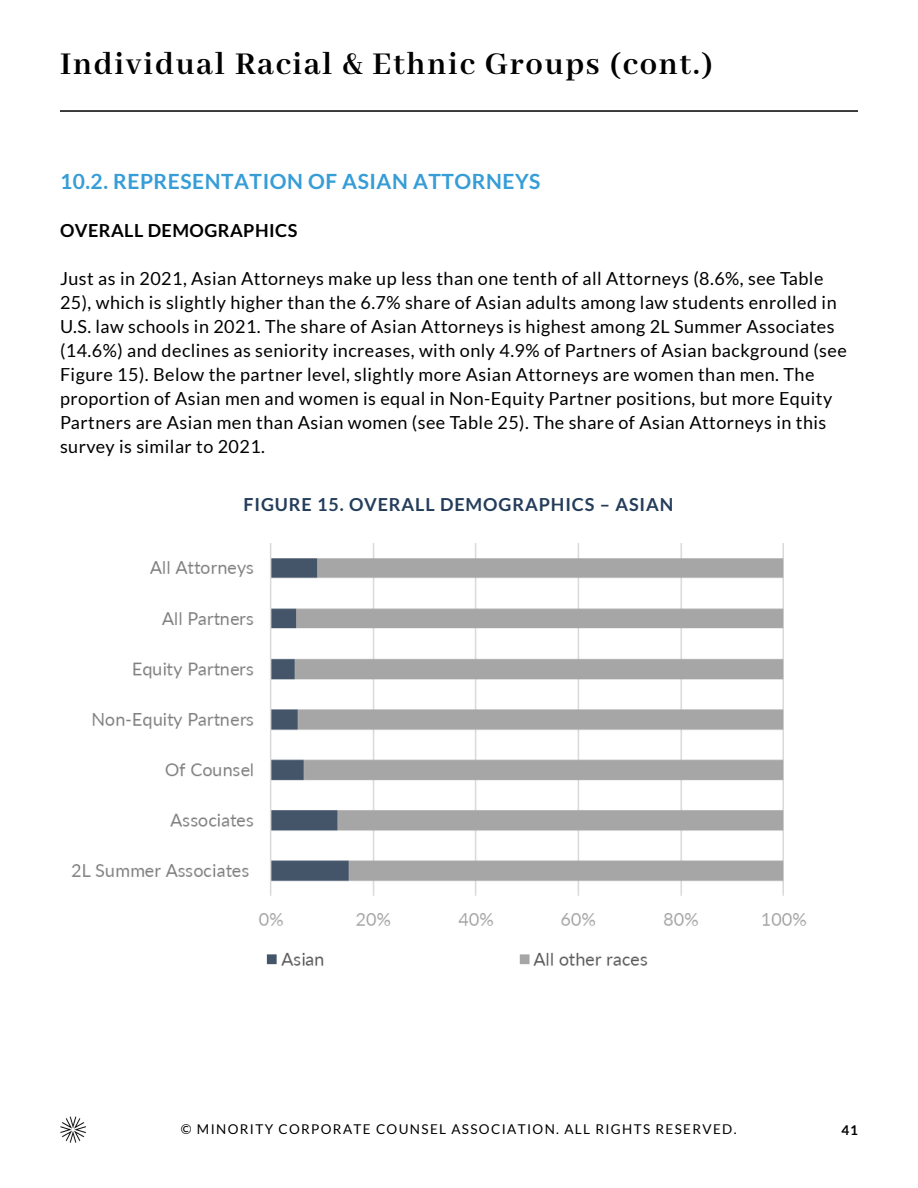
<style>
.page{position:relative;width:918px;height:1188px;background:#fff}
.page>*{position:absolute;margin:0;border:0;box-sizing:border-box;transform-origin:0 0}
.t1{font:700 34.5px "Abhaya Libre";letter-spacing:.05em;color:#000101}
.t2{font:700 21px "Lato";letter-spacing:.025em;color:#369dd7}
.t3{font:18px/24px "Lato";letter-spacing:.025em;color:#000101}
.t4{font:700 18px "Lato";letter-spacing:.05em;color:#243d5b}
.t5{font:700 18px "Lato";letter-spacing:.025em;color:#000101}
.t6{font:13.5px "Lato";letter-spacing:.1em;color:#000101}
.t7{font:700 13.5px "Lato";color:#000101}
</style>
<div class="page">
<img style="left:71px;top:543px;width:735px;height:423px">
<img style="left:60px;top:1117px;width:26px;height:25px">
<hr style="left:60px;top:110px;width:798px;height:2px;background:#000101">
<h1 class="t1" style="left:60px;top:45px;width:654px">Individual Racial &amp; Ethnic Groups (cont.)</h1>
<p class="t2" style="left:60px;top:169px;width:482px">10.2. REPRESENTATION OF ASIAN ATTORNEYS</p>
<p class="t5" style="left:60px;top:220px;width:239px">OVERALL DEMOGRAPHICS</p>
<p class="t3" style="left:60px;top:266px;width:788px">Just as in 2021, Asian Attorneys make up less than one tenth of all Attorneys (8.6%, see Table 25), which is slightly higher than the 6.7% share of Asian adults among law students enrolled in U.S. law schools in 2021. The share of Asian Attorneys is highest among 2L Summer Associates (14.6%) and declines as seniority increases, with only 4.9% of Partners of Asian background (see Figure 15). Below the partner level, slightly more Asian Attorneys are women than men. The proportion of Asian men and women is equal in Non-Equity Partner positions, but more Equity Partners are Asian men than Asian women (see Table 25). The share of Asian Attorneys in this survey is similar to 2021.</p>
<p class="t4" style="left:243px;top:494px;width:431px">FIGURE 15. OVERALL DEMOGRAPHICS – ASIAN</p>
<p class="t6" style="left:181px;top:1122px;width:557px">© MINORITY CORPORATE COUNSEL ASSOCIATION. ALL RIGHTS RESERVED.</p>
<p class="t7" style="left:842px;top:1122px;width:18px">41</p>
</div>
